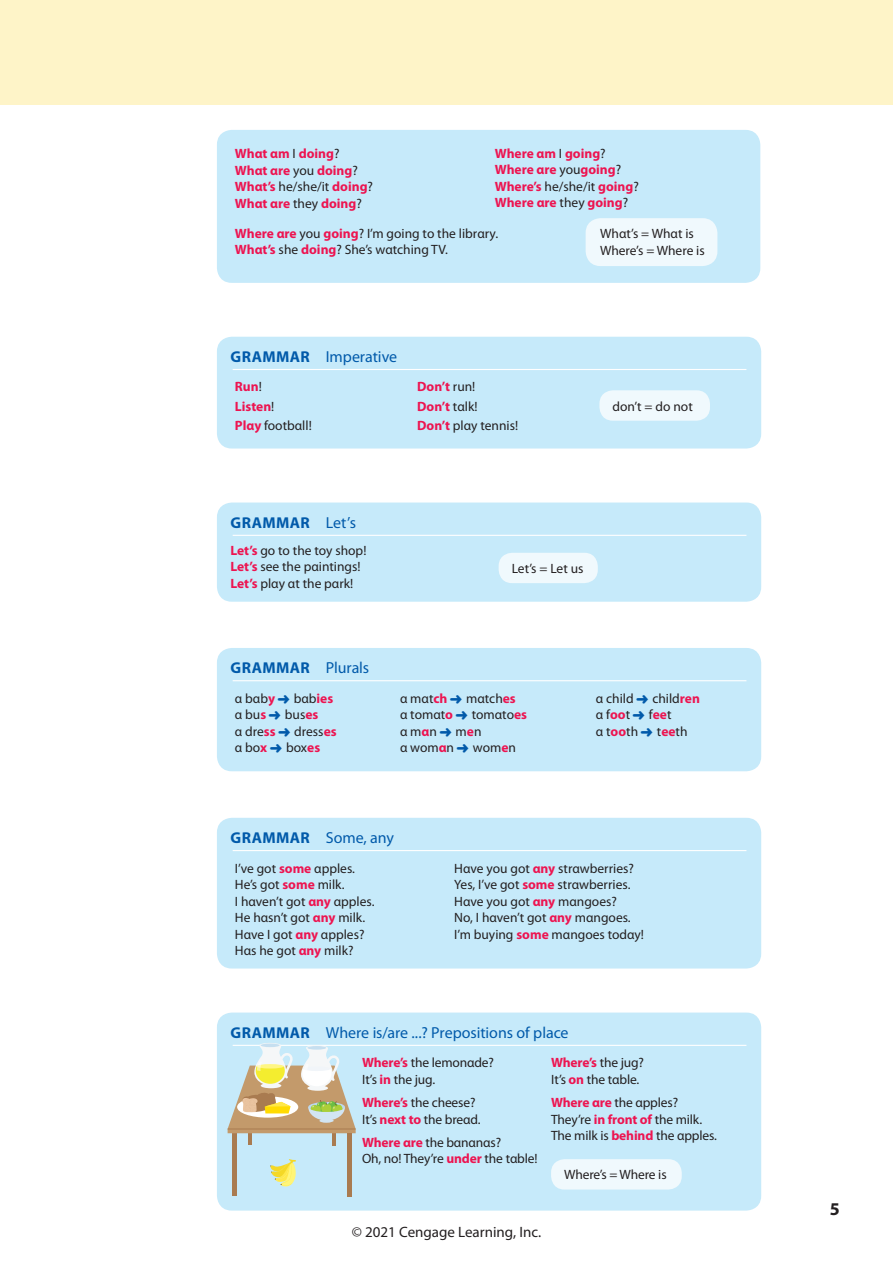
<style>
.page{position:relative;width:893px;height:1263px;background:#fff}
.page>*{position:absolute;margin:0;border:0;box-sizing:border-box;transform-origin:0 0}
.t1{font:700 18px "Myriad Pro";color:#231f20}
.t2{font:15.9px "Myriad Pro";letter-spacing:-.005em;color:#015aaa}
.t3{font:700 15.75px "Myriad Pro";letter-spacing:.025em;color:#015aaa}
.t4{font:15px "Myriad Pro";color:#231f20}
.t5{font:13.5px/16.5px "Myriad Pro";color:#231f20}
.t6{font:700 13.5px/16.5px "Myriad Pro";color:#ed1450}
.s1{font-weight:400;color:#231f20}
.s2{font-weight:700;color:#ed1450}
.s3{font-weight:700;font-size:15.75px}
.s4{font-weight:400;font-size:15.9px}
.s5{color:#015aaa}
</style>
<div class="page">
<div style="left:0;top:0;width:893px;height:105px;background:#fef4c8"></div>
<div style="left:217px;top:130px;width:543px;height:153px;background:#c6eafa;border-radius:15px"></div>
<div style="left:586px;top:218px;width:131px;height:48px;background:#f0f9fd;border-radius:15px"></div>
<div style="left:217px;top:337px;width:544px;height:111px;background:#c6eafa;border-radius:15px"></div>
<hr style="left:233px;top:369px;width:513px;height:1px;background:#fff">
<div style="left:599px;top:390px;width:111px;height:31px;background:#f0f9fd;border-radius:13px"></div>
<div style="left:217px;top:502px;width:544px;height:100px;background:#c6eafa;border-radius:15px"></div>
<hr style="left:233px;top:535px;width:513px;height:1px;background:#fff">
<div style="left:499px;top:553px;width:99px;height:30px;background:#f0f9fd;border-radius:14px"></div>
<div style="left:217px;top:648px;width:544px;height:123px;background:#c6eafa;border-radius:15px"></div>
<hr style="left:233px;top:680px;width:513px;height:1px;background:#fff">
<div style="left:217px;top:818px;width:544px;height:150px;background:#c6eafa;border-radius:15px"></div>
<hr style="left:233px;top:850px;width:513px;height:1px;background:#fff">
<div style="left:217px;top:1012px;width:544px;height:198px;background:#c6eafa;border-radius:15px"></div>
<hr style="left:233px;top:1045px;width:513px;height:1px;background:#fff">
<div style="left:551px;top:1159px;width:131px;height:30px;background:#f0f9fd;border-radius:14px"></div>
<hr style="left:248px;top:1098px;width:4px;height:47px;background:#a97b50">
<hr style="left:332px;top:1099px;width:4px;height:47px;background:#a97b50">
<div style="left:232px;top:1132px;width:5px;height:64px;background:#a97b50"></div>
<div style="left:347px;top:1133px;width:5px;height:64px;background:#a97b50"></div>
<svg style="left:270px;top:1159px;width:26px;height:28px"></svg>
<svg style="left:228px;top:1043px;width:128px;height:90px"></svg>
<p class="t6" style="left:235px;top:145px;width:140px">Whαt αm <span class="s1">I</span> doing<span class="s1">?<br></span>Whαt αre <span class="s1">you</span> doing<span class="s1">?<br></span>Whαt’s <span class="s1">he/she/it</span> doing<span class="s1">?<br></span>Whαt αre <span class="s1">they</span> doing<span class="s1">?</span></p>
<p class="t6" style="left:495px;top:145px;width:146px">Where αm <span class="s1">I</span> going<span class="s1">?<br></span>Where αre <span class="s1">you</span>going<span class="s1">?<br></span>Where’s <span class="s1">he/she/it</span> going<span class="s1">?<br></span>Where αre <span class="s1">they</span> going<span class="s1">?</span></p>
<p class="t5" style="left:235px;top:225px;width:265px"><span class="s2">Where αre</span> you <span class="s2">going</span>? I’m going to the librαry.<br><span class="s2">Whαt’s</span> she <span class="s2">doing</span>? She’s wαtching TV.</p>
<p class="t5" style="left:600px;top:226px;width:106px">Whαt’s = Whαt is<br>Where’s = Where is</p>
<p class="t2" style="left:231px;top:348px;width:168px"><span class="s3">GRΑMMΑR</span> Imperative</p>
<p class="t6" style="left:235px;top:379px;width:28px">Run<span class="s1">!</span></p>
<p class="t6" style="left:417px;top:379px;width:60px">Don’t <span class="s1">run!</span></p>
<p class="t6" style="left:235px;top:398px;width:41px">Listen<span class="s1">!</span></p>
<p class="t6" style="left:417px;top:398px;width:62px">Don’t <span class="s1">tαlk!</span></p>
<p class="t5" style="left:613px;top:398px;width:82px">don’t = do not</p>
<p class="t5" style="left:235px;top:417px;width:78px"><span class="s2">Plαy</span> footbαll!</p>
<p class="t5" style="left:417px;top:417px;width:103px"><span class="s2">Don’t</span> plαy tennis!</p>
<p class="t3" style="left:231px;top:514px;width:127px">GRΑMMΑR <span class="s4">Let’s</span></p>
<p class="t5" style="left:230px;top:542px;width:138px"><span class="s2">Let’s</span> go to the toy shop!<br><span class="s2">Let’s</span> see the pαintings!<br><span class="s2">Let’s</span> plαy αt the pαrk!</p>
<p class="t5" style="left:512px;top:560px;width:73px">Let’s = Let us</p>
<p class="t3" style="left:231px;top:659px;width:140px">GRΑMMΑR <span class="s4">Plurals</span></p>
<p class="t5" style="left:235px;top:690px;width:103px">α bαb<span class="s2">y</span> <span class="s5">➜</span> bαb<span class="s2">ies </span>α bu<span class="s2">s</span> <span class="s5">➜</span> bus<span class="s2">es<br></span>α dre<span class="s2">ss</span> <span class="s5">➜</span> dress<span class="s2">es </span>α bo<span class="s2">x</span> <span class="s5">➜</span> box<span class="s2">es</span></p>
<p class="t5" style="left:400px;top:690px;width:129px">α mαt<span class="s2">ch</span> <span class="s5">➜</span> mαtch<span class="s2">es<br></span>α tomαt<span class="s2">o</span> <span class="s5">➜</span> tomαto<span class="s2">es </span>α m<span class="s2">α</span>n <span class="s5">➜</span> m<span class="s2">e</span>n<br>α wom<span class="s2">α</span>n <span class="s5">➜</span> wom<span class="s2">e</span>n</p>
<p class="t5" style="left:596px;top:690px;width:106px">α child <span class="s5">➜</span> child<span class="s2">ren </span>α f<span class="s2">oo</span>t <span class="s5">➜</span> f<span class="s2">ee</span>t<br>α t<span class="s2">oo</span>th <span class="s5">➜</span> t<span class="s2">ee</span>th</p>
<p class="t2" style="left:231px;top:829px;width:165px"><span class="s3">GRΑMMΑR</span> Some, any</p>
<p class="t5" style="left:235px;top:860px;width:141px">I’ve got <span class="s2">some</span> αpples.<br>He’s got <span class="s2">some</span> milk.<br>I hαven’t got <span class="s2">αny</span> αpples.<br>He hαsn’t got <span class="s2">αny</span> milk.<br>Hαve I got <span class="s2">αny</span> αpples?<br>Hαs he got <span class="s2">αny</span> milk?</p>
<p class="t5" style="left:454px;top:860px;width:191px">Hαve you got <span class="s2">αny</span> strαwberries?<br>Yes, I’ve got <span class="s2">some</span> strαwberries.<br>Hαve you got <span class="s2">αny</span> mαngoes?<br>No, I hαven’t got <span class="s2">αny</span> mαngoes.<br>I’m buying <span class="s2">some</span> mαngoes todαy!</p>
<p class="t2" style="left:231px;top:1024px;width:339px"><span class="s3">GRΑMMΑR</span> Where is/are ...? Prepositions of place</p>
<p class="t5" style="left:362px;top:1055px;width:134px"><span class="s2">Where’s</span> the lemonαde?<br>It’s <span class="s2">in</span> the jug.</p>
<p class="t5" style="left:362px;top:1094px;width:120px"><span class="s2">Where’s</span> the cheese?<br>It’s <span class="s2">next to</span> the breαd.</p>
<p class="t5" style="left:362px;top:1134px;width:177px"><span class="s2">Where αre</span> the bαnαnαs?<br>Oh, no! They’re <span class="s2">under</span> the tαble!</p>
<p class="t5" style="left:551px;top:1055px;width:95px"><span class="s2">Where’s</span> the jug?<br>It’s <span class="s2">on</span> the tαble.</p>
<p class="t5" style="left:551px;top:1094px;width:167px"><span class="s2">Where αre</span> the αpples?<br>They’re <span class="s2">in front of</span> the milk.<br>The milk is <span class="s2">behind</span> the αpples.</p>
<p class="t5" style="left:564px;top:1167px;width:104px">Where’s = Where is</p>
<p class="t4" style="left:352px;top:1223px;width:191px">© 2021 Cengage Learning, Inc.</p>
<h1 class="t1" style="left:830px;top:1199px;width:11px">5</h1>
</div>
